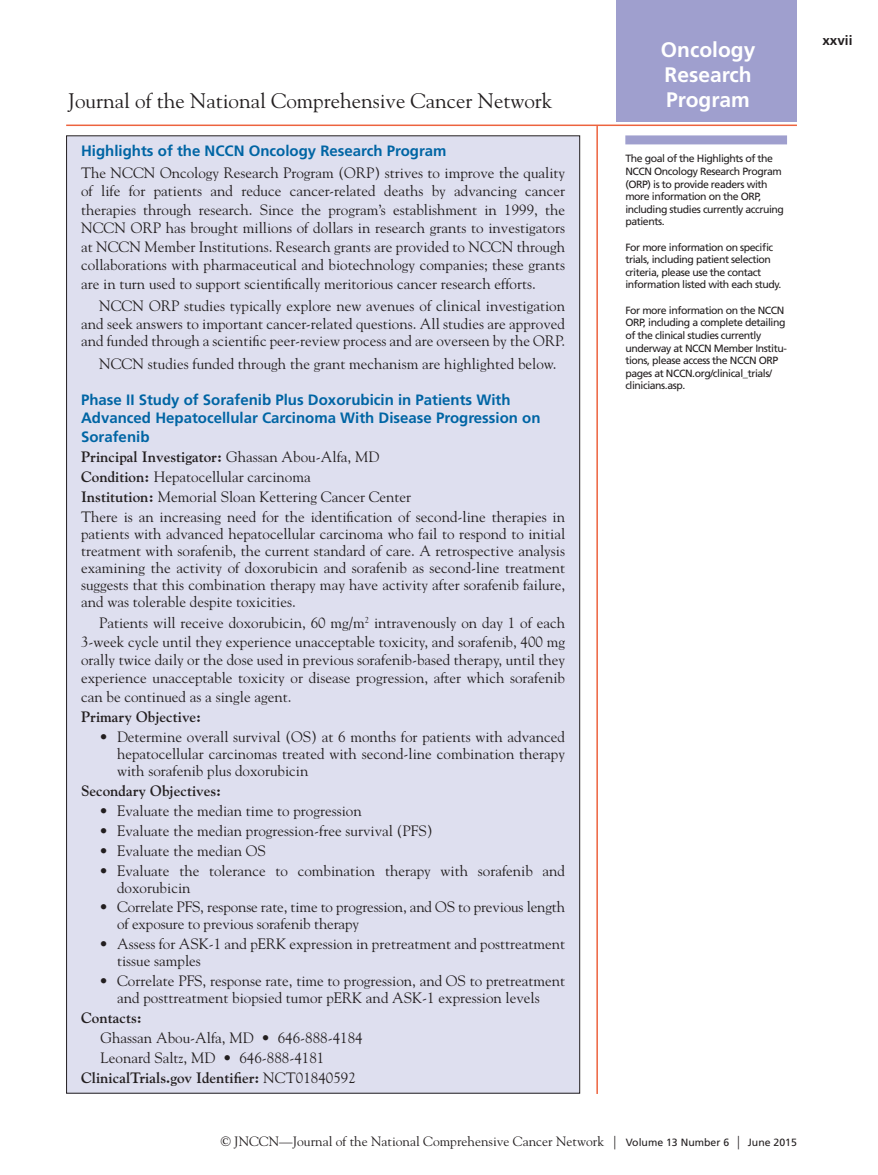
<style>
.page{position:relative;width:878px;height:1175px;background:#fff}
.page>*{position:absolute;margin:0;border:0;box-sizing:border-box;transform-origin:0 0}
.t1{font:21px "Goudy Std";color:#231f20}
.t2{font:700 21px/25.2px "Frutiger LT Std";color:#fff}
.Edu_bodytext{font:15px/18.5px "Goudy Std";color:#231f20}
.Edu_bodytext_indent{font:15px/18.5px "Goudy Std";color:#231f20;text-align:justify}
.Updates_bodytext{font:15px/17px "Goudy Std";color:#231f20;text-align:justify}
.Edu_H1{font:700 15px/18.5px "Frutiger LT Std";color:#0065a4}
.Updates_bodytext-2{font:700 15px "Goudy Std";color:#231f20}
.t3{font:13.5px "Goudy Std";color:#231f20}
.t4{font:700 13.5px "Frutiger LT Std";color:#231f20}
.t5{font:10.5px/12.6px "Frutiger LT Std";letter-spacing:-.04em;color:#231f20}
.s1{font-weight:400}
.s2{font-weight:700}
.s3{font-family:"Frutiger LT Std";font-size:10.5px}
</style>
<div class="page">
<hr style="left:66px;top:124px;width:730px;height:2px;background:#ed633e">
<hr style="left:596px;top:126px;width:2px;height:968px;background:#ed633e">
<div style="left:67px;top:136px;width:512px;height:957px;background:#dedfef"></div>
<div style="left:616px;top:0;width:180px;height:122px;background:#9f9fce"></div>
<div style="left:625px;top:135px;width:162px;height:9px;background:#9f9fce"></div>
<h1 class="t1" style="left:68px;top:87px;width:486px">Journal of the National Comprehensive Cancer Network</h1>
<p class="Edu_H1" style="left:81px;top:142px;width:367px">Highlights of the NCCN Oncology Research Program</p>
<p class="Edu_bodytext" style="left:81px;top:163px;width:485px;text-align:justify">The NCCN Oncology Research Program (ORP) strives to improve the quality of life for patients and reduce cancer-related deaths by advancing cancer therapies through research. Since the program’s establishment in 1999, the NCCN ORP has brought millions of dollars in research grants to investigators at NCCN Member Institutions. Research grants are provided to NCCN through collaborations with pharmaceutical and biotechnology companies; these grants are in turn used to support scientifically meritorious cancer research efforts.</p>
<p class="Edu_bodytext_indent" style="left:81px;top:297px;width:485px;line-height:17.7px;text-indent:18px">NCCN ORP studies typically explore new avenues of clinical investigation and seek answers to important cancer-related questions. All studies are approved and funded through a scientific peer-review process and are overseen by the ORP.</p>
<p class="Edu_bodytext_indent" style="left:99px;top:354px;width:459px">NCCN studies funded through the grant mechanism are highlighted below.</p>
<p class="Edu_H1" style="left:81px;top:390px;width:461px">Phase II Study of Sorafenib Plus Doxorubicin in Patients With<br>Advanced Hepatocellular Carcinoma With Disease Progression on<br>Sorafenib</p>
<p class="Updates_bodytext-2" style="left:81px;top:448px;width:299px">Principal Investigator: <span class="s1">Ghassan Abou-Alfa, MD</span></p>
<p class="Updates_bodytext" style="left:81px;top:468px;width:231px"><span class="s2">Condition:</span> Hepatocellular carcinoma</p>
<p class="Updates_bodytext" style="left:81px;top:488px;width:331px"><span class="s2">Institution:</span> Memorial Sloan Kettering Cancer Center</p>
<p class="Updates_bodytext" style="left:81px;top:508px;width:485px">There is an increasing need for the identification of second-line therapies in patients with advanced hepatocellular carcinoma who fail to respond to initial treatment with sorafenib, the current standard of care. A retrospective analysis examining the activity of doxorubicin and sorafenib as second-line treatment suggests that this combination therapy may have activity after sorafenib failure, and was tolerable despite toxicities.</p>
<p class="Edu_bodytext_indent" style="left:81px;top:613px;width:485px;text-indent:18px">Patients will receive doxorubicin, 60 mg/m<sup>2</sup> intravenously on day 1 of each 3-week cycle until they experience unacceptable toxicity, and sorafenib, 400 mg orally twice daily or the dose used in previous sorafenib-based therapy, until they experience unacceptable toxicity or disease progression, after which sorafenib can be continued as a single agent.</p>
<p class="Updates_bodytext-2" style="left:81px;top:707px;width:121px">Primary Objective:</p>
<p class="Edu_bodytext" style="left:117px;top:728px;width:449px;line-height:17px;text-align:justify;text-indent:-18px">• Determine overall survival (OS) at 6 months for patients with advanced hepatocellular carcinomas treated with second-line combination therapy with sorafenib plus doxorubicin</p>
<p class="Updates_bodytext-2" style="left:81px;top:781px;width:141px">Secondary Objectives:</p>
<p class="Edu_bodytext" style="left:99px;top:801px;width:264px">• Evaluate the median time to progression</p>
<p class="Edu_bodytext" style="left:99px;top:821px;width:335px">• Evaluate the median progression-free survival (PFS)</p>
<p class="Edu_bodytext" style="left:99px;top:841px;width:168px">• Evaluate the median OS</p>
<p class="Edu_bodytext" style="left:117px;top:861px;width:449px;line-height:17px;text-indent:-18px">• Evaluate the tolerance to combination therapy with sorafenib and doxorubicin</p>
<p class="Edu_bodytext" style="left:117px;top:898px;width:449px;line-height:17px;text-indent:-18px">• Correlate PFS, response rate, time to progression, and OS to previous length of exposure to previous sorafenib therapy</p>
<p class="Edu_bodytext" style="left:117px;top:935px;width:449px;line-height:17px;text-indent:-18px">• Assess for ASK-1 and pERK expression in pretreatment and posttreatment tissue samples</p>
<p class="Edu_bodytext" style="left:99px;top:972px;width:467px;line-height:17px;text-align:center">• Correlate PFS, response rate, time to progression, and OS to pretreatment and posttreatment biopsied tumor pERK and ASK-1 expression levels</p>
<p class="Updates_bodytext-2" style="left:81px;top:1009px;width:62px">Contacts:</p>
<p class="Updates_bodytext" style="left:101px;top:1029px;width:263px">Ghassan Abou-Alfa, MD • 646-888-4184</p>
<p class="Updates_bodytext" style="left:101px;top:1049px;width:225px">Leonard Saltz, MD • 646-888-4181</p>
<p class="Updates_bodytext-2" style="left:81px;top:1068px;width:276px">ClinicalTrials.gov Identifier: <span class="s1">NCT01840592</span></p>
<h1 class="t2" style="left:661px;top:37px;width:96px">Oncology<br>Research<br>Program</h1>
<p class="t5" style="left:625px;top:152px;width:160px">The goal of the Highlights of the<br>NCCN Oncology Research Program (ORP) is to provide readers with more information on the ORP, including studies currently accruing patients.</p>
<p class="t5" style="left:625px;top:241px;width:157px">For more information on specific trials, including patient selection criteria, please use the contact information listed with each study.</p>
<p class="t5" style="left:625px;top:304px;width:163px">For more information on the NCCN<br>ORP, including a complete detailing of the clinical studies currently underway at NCCN Member Institu&shy;tions, please access the NCCN ORP pages at NCCN.org/clinical_trials/ clinicians.asp.</p>
<p class="t3" style="left:221px;top:1132px;width:577px">© JNCCN—Journal of the National Comprehensive Cancer Network | <span class="s3">Volume 13 Number 6</span> | <span class="s3">June 2015</span></p>
<p class="t4" style="left:822px;top:32px;width:32px">xxvii</p>
</div>
